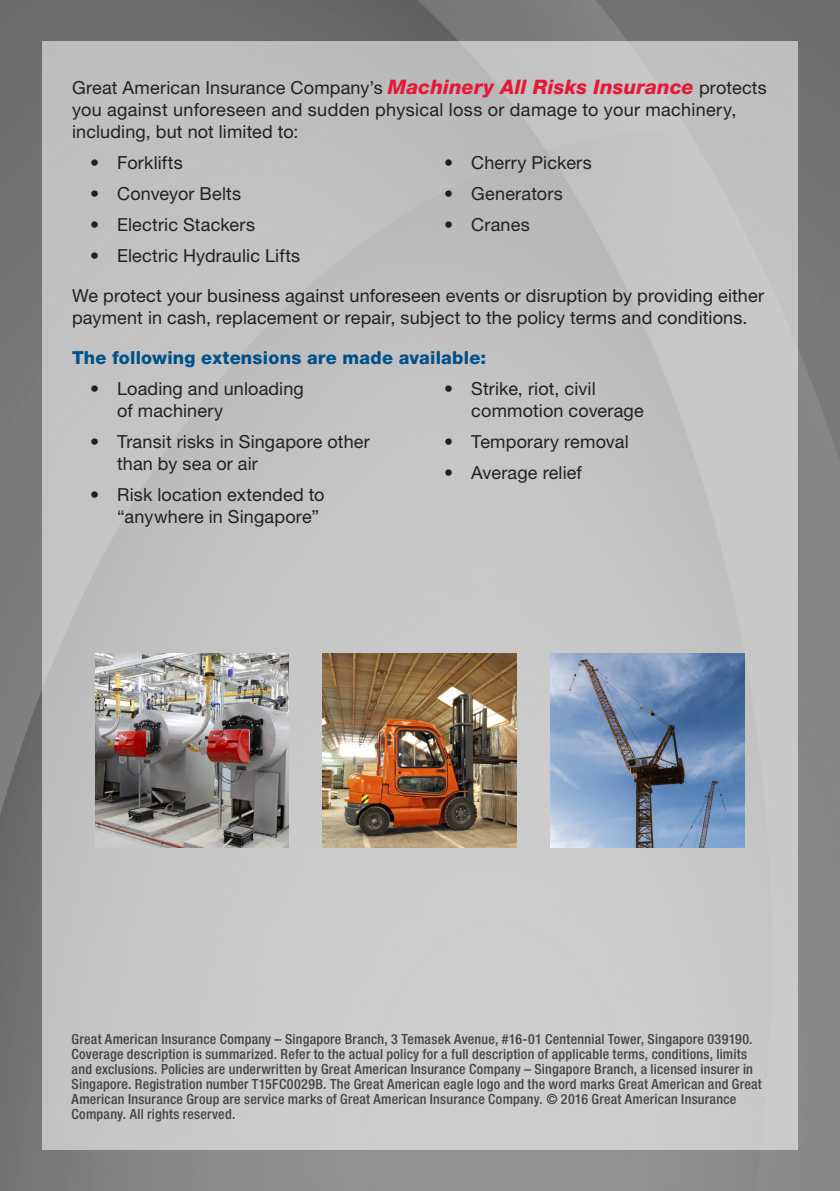
<style>
.page{position:relative;width:840px;height:1191px;background:#fff}
.page>*{position:absolute;margin:0;border:0;box-sizing:border-box;transform-origin:0 0}
.Body_Text_Bulleted{font:18px/22px "Helvetica Neue LT Std";letter-spacing:.01em;color:#231f20}
.Body_Text_Bulleted-2{font:800 18px "Helvetica Neue LT Std";letter-spacing:.015em;color:#005187}
.t1{font:500 condensed 14px/15px "Helvetica Neue LT Std";letter-spacing:.02em;color:#231f20}
.s1{font-weight:800;font-style:italic;font-size:20px;color:#e51836}
</style>
<div class="page">
<img style="left:0;top:0;width:839px;height:1191px">
<div style="left:42px;top:41px;width:755px;height:1108px;background:#c4c4c5"></div>
<img style="left:95px;top:653px;width:194px;height:194px">
<img style="left:323px;top:653px;width:193px;height:194px">
<img style="left:550px;top:653px;width:193px;height:194px">
<p class="Body_Text_Bulleted" style="left:72px;top:77px;width:695px">Great American Insurance Company’s <span class="s1">Machinery All Risks Insurance</span> protects you against unforeseen and sudden physical loss or damage to your machinery, including, but not limited to:</p>
<p class="Body_Text_Bulleted" style="left:90px;top:152px;width:94px">• Forklifts</p>
<p class="Body_Text_Bulleted" style="left:90px;top:183px;width:152px">• Conveyor Belts</p>
<p class="Body_Text_Bulleted" style="left:90px;top:214px;width:166px">• Electric Stackers</p>
<p class="Body_Text_Bulleted" style="left:90px;top:245px;width:211px">• Electric Hydraulic Lifts</p>
<p class="Body_Text_Bulleted" style="left:444px;top:152px;width:149px">• Cherry Pickers</p>
<p class="Body_Text_Bulleted" style="left:444px;top:183px;width:120px">• Generators</p>
<p class="Body_Text_Bulleted" style="left:444px;top:214px;width:87px">• Cranes</p>
<p class="Body_Text_Bulleted" style="left:72px;top:285px;width:693px">We protect your business against unforeseen events or disruption by providing either payment in cash, replacement or repair, subject to the policy terms and conditions.</p>
<p class="Body_Text_Bulleted-2" style="left:72px;top:347px;width:415px">The following extensions are made available:</p>
<p class="Body_Text_Bulleted" style="left:117px;top:378px;width:188px;text-indent:-27px">• Loading and unloading of machinery</p>
<p class="Body_Text_Bulleted" style="left:117px;top:431px;width:254px;text-indent:-27px">• Transit risks in Singapore other than by sea or air</p>
<p class="Body_Text_Bulleted" style="left:117px;top:484px;width:209px;text-indent:-27px">• Risk location extended to “anywhere in Singapore”</p>
<p class="Body_Text_Bulleted" style="left:471px;top:378px;width:174px;text-indent:-27px">• Strike, riot, civil commotion coverage</p>
<p class="Body_Text_Bulleted" style="left:444px;top:431px;width:186px">• Temporary removal</p>
<p class="Body_Text_Bulleted" style="left:444px;top:462px;width:139px">• Average relief</p>
<p class="t1" style="left:72px;top:1031px;width:691px">Great American Insurance Company – Singapore Branch, 3 Temasek Avenue, #16-01 Centennial Tower, Singapore 039190.<br>Coverage description is summarized. Refer to the actual policy for a full description of applicable terms, conditions, limits and exclusions. Policies are underwritten by Great American Insurance Company – Singapore Branch, a licensed insurer in Singapore. Registration number T15FC0029B. The Great American eagle logo and the word marks Great American and Great American Insurance Group are service marks of Great American Insurance Company. © 2016 Great American Insurance Company. All rights reserved.</p>
</div>
